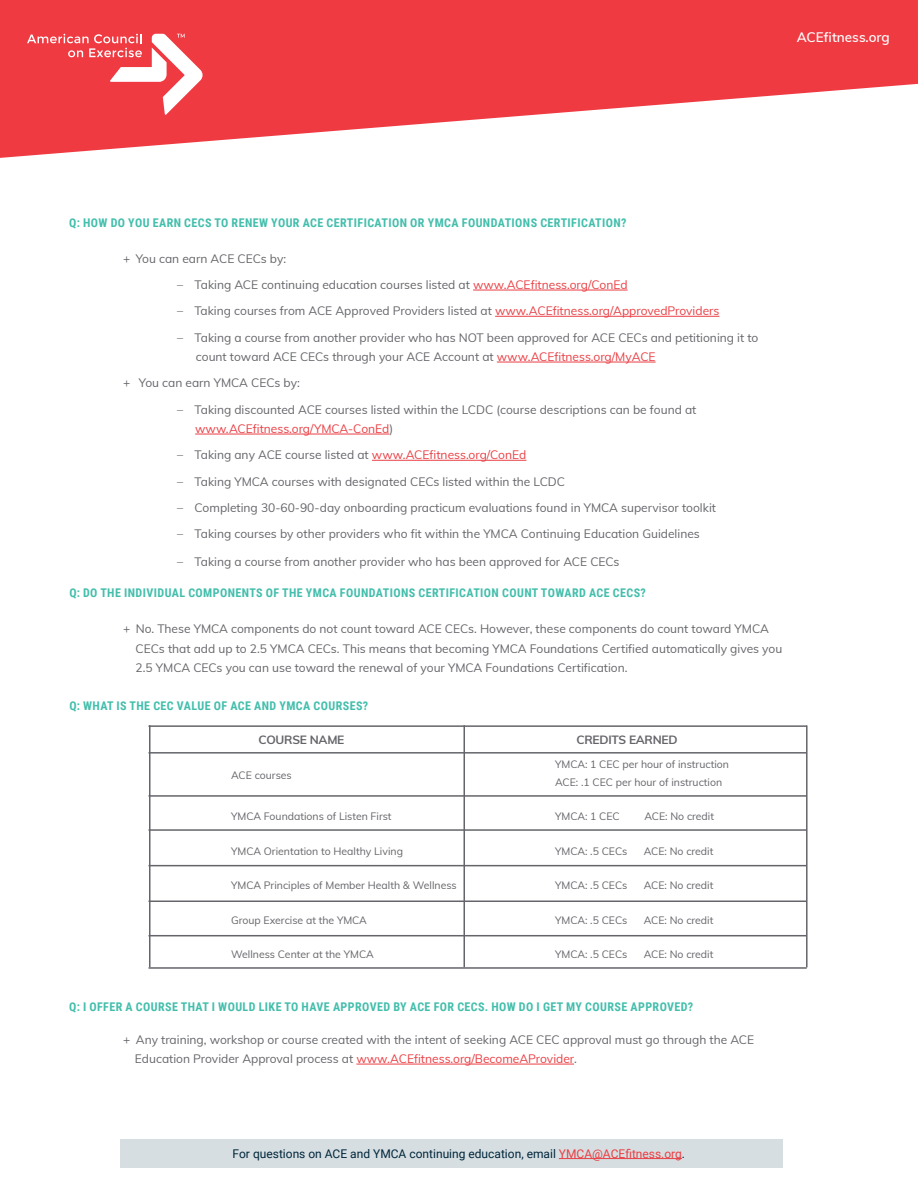
<style>
.page{position:relative;width:918px;height:1188px;background:#fff}
.page>*{position:absolute;margin:0;border:0;box-sizing:border-box;transform-origin:0 0}
.t1{font:600 13.5px "Muli";color:#fff}
.t2{font:12px/19.5px "Muli";color:#64656a}
.t3{font:700 12px "Roboto Condensed";letter-spacing:.035em;color:#43beac}
.t4{font:12px "Roboto";color:#00263c}
.t5{font:700 12px "Muli";letter-spacing:-.02em;color:#64656a}
.t6{font:10.5px/17.2px "Muli";color:#64656a}
.s1{color:#ea3e43}
.s2{color:#65656b}
.s3{color:#00253b}
</style>
<div class="page">
<svg style="left:0;top:0;width:918px;height:158px;fill:#ef3a42"></svg>
<svg style="left:27px;top:34px;width:176px;height:81px"></svg>
<hr style="left:473px;top:290px;width:155px;height:1px;background:#ea3e43">
<hr style="left:495px;top:316px;width:224px;height:1px;background:#ea3e43">
<hr style="left:497px;top:362px;width:159px;height:1px;background:#ea3e43">
<hr style="left:195px;top:434px;width:195px;height:1px;background:#ea3e43">
<hr style="left:372px;top:460px;width:154px;height:1px;background:#ea3e43">
<hr style="left:356px;top:1064px;width:218px;height:1px;background:#ea3e43">
<div style="left:121px;top:1140px;width:662px;height:28px;background:#d6dee1"></div>
<hr style="left:559px;top:1158px;width:123px;height:1px;background:#ea3e43">
<hr style="left:148px;top:752px;width:659px;height:2px;background:#64656a">
<hr style="left:148px;top:725px;width:659px;height:2px;background:#64656a">
<hr style="left:148px;top:795px;width:659px;height:2px;background:#64656a">
<hr style="left:148px;top:829px;width:659px;height:2px;background:#64656a">
<hr style="left:148px;top:865px;width:659px;height:1px;background:#64656a">
<hr style="left:148px;top:901px;width:659px;height:1px;background:#64656a">
<hr style="left:148px;top:935px;width:659px;height:1px;background:#64656a">
<hr style="left:148px;top:967px;width:659px;height:2px;background:#64656a">
<hr style="left:806px;top:725px;width:2px;height:242px;background:#64656a">
<hr style="left:464px;top:725px;width:1px;height:242px;background:#64656a">
<hr style="left:149px;top:725px;width:2px;height:242px;background:#64656a">
<p class="t1" style="left:797px;top:28px;width:94px">ACEf itness.org</p>
<p class="t3" style="left:69px;top:214px;width:559px">Q: HOW DO YOU EARN CECS TO RENEW YOUR ACE CERTIFICATION OR YMCA FOUNDATIONS CERTIFICATION?</p>
<p class="t2" style="left:123px;top:248px;width:165px">+ You can earn ACE CECs by:</p>
<p class="t2" style="left:177px;top:274px;width:452px">– Taking ACE continuing education courses listed at <span class="s1">www.ACEfitness.org/ConEd</span></p>
<p class="t2" style="left:177px;top:301px;width:544px">– Taking courses from ACE Approved Providers listed at <span class="s1">www.ACEfitness.org/ApprovedProviders</span></p>
<p class="t2" style="left:196px;top:327px;width:564px;text-indent:-19px">– Taking a course from another provider who has NOT been approved for ACE CECs and petitioning it to count toward ACE CECs through your ACE Account at <span class="s1">www.ACEfitness.org/MyACE</span></p>
<p class="t2" style="left:123px;top:373px;width:178px"><span class="s2">+</span> You can earn YMCA CECs by:</p>
<p class="t2" style="left:195px;top:399px;width:503px;text-indent:-18px">– Taking discounted ACE courses listed within the LCDC (course descriptions can be found at <span class="s1">www.ACEfitness.org/YMCA-ConEd</span><span class="s2">)</span></p>
<p class="t2" style="left:177px;top:445px;width:351px">– Taking any ACE course listed at <span class="s1">www.ACEfitness.org/ConEd</span></p>
<p class="t2" style="left:177px;top:471px;width:389px">– Taking YMCA courses with designated CECs listed within the LCDC</p>
<p class="t2" style="left:177px;top:497px;width:540px">– Completing 30-60-90-day onboarding practicum evaluations found in YMCA supervisor toolkit</p>
<p class="t2" style="left:177px;top:524px;width:524px">– Taking courses by other providers who fit within the YMCA Continuing Education Guidelines</p>
<p class="t2" style="left:177px;top:551px;width:444px">– Taking a course from another provider who has been approved for ACE CECs</p>
<p class="t3" style="left:69px;top:585px;width:578px">Q: DO THE INDIVIDUAL COMPONENTS OF THE YMCA FOUNDATIONS CERTIFICATION COUNT TOWARD ACE CECS?</p>
<p class="t2" style="left:136px;top:619px;width:648px;text-indent:-13px">+ No. These YMCA components do not count toward ACE CECs. However, these components do count toward YMCA<br>CECs that add up to 2.5 YMCA CECs. This means that becoming YMCA Foundations Certified automatically gives you<br>2.5 YMCA CECs you can use toward the renewal of your YMCA Foundations Certification.</p>
<p class="t3" style="left:69px;top:697px;width:300px">Q: WHAT IS THE CEC VALUE OF ACE AND YMCA COURSES?</p>
<p class="t5" style="left:259px;top:731px;width:87px">COURSE NAME</p>
<p class="t5" style="left:576px;top:731px;width:103px">CREDITS EARNED</p>
<p class="t6" style="left:555px;top:756px;width:175px">YMCA: 1 CEC per hour of instruction<br>ACE: .1 CEC per hour of instruction</p>
<p class="t6" style="left:231px;top:807px;width:162px">YMCA Foundations of Listen First</p>
<p class="t6" style="left:555px;top:807px;width:66px">YMCA: 1 CEC</p>
<p class="t6" style="left:644px;top:807px;width:71px">ACE: No credit</p>
<p class="t6" style="left:231px;top:842px;width:173px">YMCA Orientation to Healthy Living</p>
<p class="t6" style="left:555px;top:842px;width:74px">YMCA: .5 CECs</p>
<p class="t6" style="left:644px;top:842px;width:71px">ACE: No credit</p>
<p class="t6" style="left:231px;top:876px;width:227px">YMCA Principles of Member Health &amp; Wellness</p>
<p class="t6" style="left:555px;top:876px;width:74px">YMCA: .5 CECs</p>
<p class="t6" style="left:644px;top:876px;width:71px">ACE: No credit</p>
<p class="t6" style="left:231px;top:911px;width:137px">Group Exercise at the YMCA</p>
<p class="t6" style="left:555px;top:911px;width:74px">YMCA: .5 CECs</p>
<p class="t6" style="left:644px;top:911px;width:71px">ACE: No credit</p>
<p class="t6" style="left:231px;top:945px;width:144px">Wellness Center at the YMCA</p>
<p class="t6" style="left:555px;top:945px;width:74px">YMCA: .5 CECs</p>
<p class="t6" style="left:644px;top:945px;width:71px">ACE: No credit</p>
<p class="t6" style="left:231px;top:766px;width:62px">ACE courses</p>
<p class="t3" style="left:69px;top:998px;width:625px">Q: I OFFER A COURSE THAT I WOULD LIKE TO HAVE APPROVED BY ACE FOR CECS. HOW DO I GET MY COURSE APPROVED?</p>
<p class="t2" style="left:135px;top:1029px;width:621px;text-indent:-12px">+ Any training, workshop or course created with the intent of seeking ACE CEC approval must go through the ACE<br>Education Provider Approval process at <span class="s1">www.ACEfitness.org/BecomeAProvider</span>.</p>
<p class="t4" style="left:233px;top:1145px;width:454px">For questions on ACE and YMCA continuing education, email <span class="s1">YMCA@ACEfitness.org</span><span class="s3">.</span></p>
</div>
